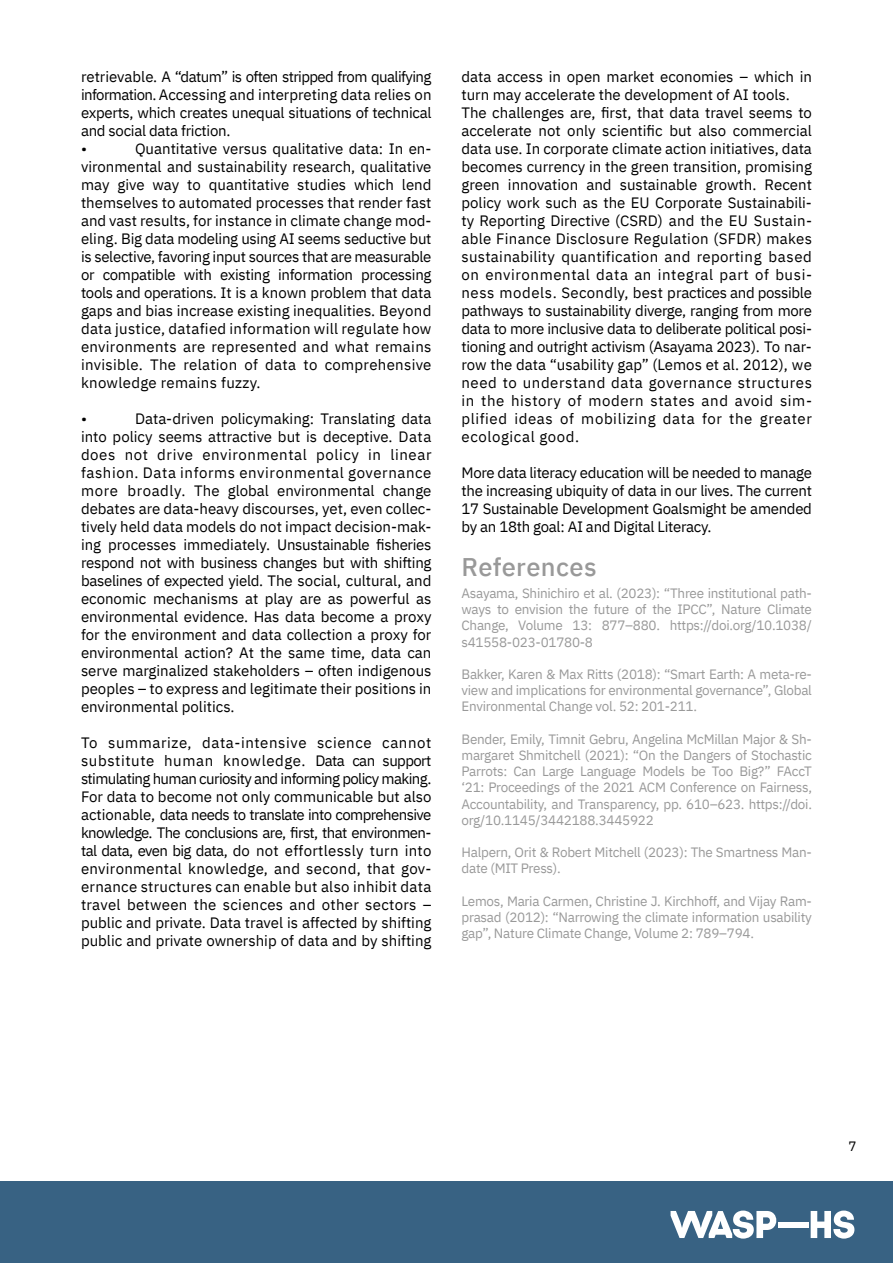
<style>
.page{position:relative;width:893px;height:1263px;background:#fff}
.page>*{position:absolute;margin:0;border:0;box-sizing:border-box;transform-origin:0 0}
.t1{font:500 25.5px "IBM Plex Sans";letter-spacing:.015em;color:#999}
.t2{font:15px/18px "IBM Plex Sans";color:#000;text-align:justify}
.t3{font:15px/18px "IBM Plex Sans";letter-spacing:-.02em;color:#000}
.t4{font:13.5px/16.2px "IBM Plex Sans";letter-spacing:-.02em;color:#999;text-align:justify}
.t5{font:13.5px "IBM Plex Sans";color:#000}
</style>
<div class="page">
<div style="left:0;top:1182px;width:893px;height:81px;background:#386283"></div>
<div style="left:778px;top:1222px;width:30px;height:6px;background:#fff"></div>
<svg style="left:811px;top:1210px;width:43px;height:28px"></svg>
<svg style="left:670px;top:1210px;width:107px;height:28px"></svg>
<p class="t3" style="left:81px;top:67px;width:352px">retrievable. A “datum” is often stripped from qualifying information. Accessing and interpreting data relies on experts, which creates unequal situations of technical and social data friction.<br>•</p>
<p class="t2" style="left:81px;top:139px;width:352px;text-indent:54px">Quantitative versus qualitative data: In en&shy;vironmental and sustainability research, qualitative may give way to quantitative studies which lend themselves to automated processes that render fast and vast results, for instance in climate change mod&shy;eling. Big data modeling using AI seems seductive but is selective, favoring input sources that are measurable or compatible with existing information processing tools and operations. It is a known problem that data gaps and bias increase existing inequalities. Beyond data justice, datafied information will regulate how environments are represented and what remains invisible. The relation of data to comprehensive knowledge remains fuzzy.</p>
<p class="t2" style="left:81px;top:409px;width:7px">•</p>
<p class="t2" style="left:81px;top:409px;width:352px;text-indent:54px">Data-driven policymaking: Translating data into policy seems attractive but is deceptive. Data does not drive environmental policy in linear fashion. Data informs environmental governance more broadly. The global environmental change debates are data-heavy discourses, yet, even collec&shy;tively held data models do not impact decision-mak&shy;ing processes immediately. Unsustainable fisheries respond not with business changes but with shifting baselines of expected yield. The social, cultural, and economic mechanisms at play are as powerful as environmental evidence. Has data become a proxy for the environment and data collection a proxy for environmental action? At the same time, data can serve marginalized stakeholders – often indigenous peoples – to express and legitimate their positions in environmental politics.</p>
<p class="t2" style="left:81px;top:733px;width:352px">To summarize, data-intensive science cannot substitute human knowledge. Data can support stimulating human curiosity and informing policy making.<br>For data to become not only communicable but also actionable, data needs to translate into comprehensive knowledge. The conclusions are, first, that environmen&shy;tal data, even big data, do not effortlessly turn into environmental knowledge, and second, that gov&shy;ernance structures can enable but also inhibit data travel between the sciences and other sectors – public and private. Data travel is affected by shifting public and private ownership of data and by shifting</p>
<p class="t2" style="left:461px;top:67px;width:352px;text-align:left">data access in open market economies – which in turn may accelerate the development of AI tools.<br>The challenges are, first, that data travel seems to accelerate not only scientific but also commercial data use. In corporate climate action initiatives, data becomes currency in the green transition, promising green innovation and sustainable growth. Recent policy work such as the EU Corporate Sustainabili&shy;ty Reporting Directive (CSRD) and the EU Sustain&shy;able Finance Disclosure Regulation (SFDR) makes sustainability quantification and reporting based on environmental data an integral part of busi&shy;ness models. Secondly, best practices and possible pathways to sustainability diverge, ranging from more data to more inclusive data to deliberate political posi&shy;tioning and outright activism (Asayama 2023). To nar&shy;row the data “usability gap” (Lemos et al. 2012), we need to understand data governance structures in the history of modern states and avoid sim&shy;plified ideas of mobilizing data for the greater ecological good.</p>
<p class="t2" style="left:461px;top:463px;width:352px">More data literacy education will be needed to manage the increasing ubiquity of data in our lives. The current 17 Sustainable Development Goalsmight be amended by an 18th goal: AI and Digital Literacy.</p>
<h1 class="t1" style="left:461px;top:547px;width:137px">References</h1>
<p class="t4" style="left:461px;top:584px;width:352px">Asayama, Shinichiro et al. (2023): “Three institutional path&shy;ways to envision the future of the IPCC”, Nature Climate Change, Volume 13: 877–880. https://doi.org/10.1038/ s41558-023-01780-8</p>
<p class="t4" style="left:461px;top:665px;width:352px">Bakker, Karen &amp; Max Ritts (2018): “Smart Earth: A meta-re&shy;view and implications for environmental governance”, Global Environmental Change vol. 52: 201-211.</p>
<p class="t4" style="left:461px;top:730px;width:352px">Bender, Emily, Timnit Gebru, Angelina McMillan Major &amp; Sh&shy;margaret Shmitchell (2021): “On the Dangers of Stochastic Parrots: Can Large Language Models be Too Big?” FAccT ‘21: Proceedings of the 2021 ACM Conference on Fairness, Accountability, and Transparency, pp. 610–623. https://doi. org/10.1145/3442188.3445922</p>
<p class="t4" style="left:461px;top:843px;width:352px">Halpern, Orit &amp; Robert Mitchell (2023): The Smartness Man&shy;date (MIT Press).</p>
<p class="t4" style="left:461px;top:892px;width:352px">Lemos, Maria Carmen, Christine J. Kirchhoff, and Vijay Ram&shy;prasad (2012): “Narrowing the climate information usability gap”, Nature Climate Change, Volume 2: 789–794.</p>
<p class="t5" style="left:849px;top:1136px;width:10px">7</p>
</div>
